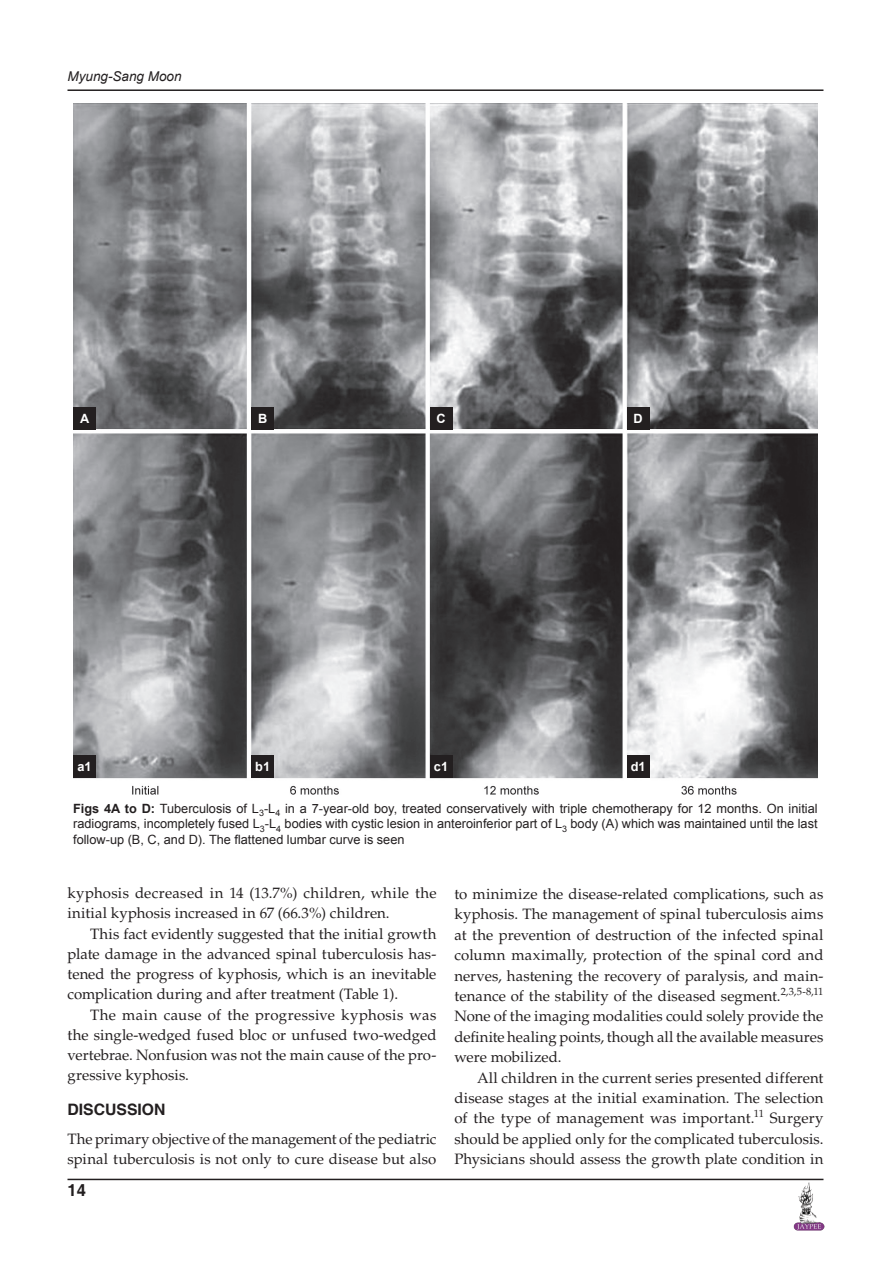
<style>
.page{position:relative;width:891px;height:1269px;background:#fff}
.page>*{position:absolute;margin:0;border:0;box-sizing:border-box;transform-origin:0 0}
.t1{font:700 16.5px "Helvetica";color:#231f20}
.t2{font:700 15.75px "Helvetica";color:#231f20}
.t3{font:15px/20.4px "Palatino";letter-spacing:.005em;color:#231f20;text-align:justify}
.t4{font:italic 13.5px "Arial";color:#231f20}
.t5{font:12.75px/15.8px "Arial";color:#231f20;text-align:justify}
.t6{font:700 12.75px "Arial";color:#fff}
.s1{font-weight:700}
</style>
<div class="page">
<hr style="left:68px;top:89px;width:756px;height:2px;background:#231f20">
<hr style="left:68px;top:1179px;width:756px;height:1px;background:#231f20">
<img style="left:794px;top:1182px;width:30px;height:49px">
<img style="left:73px;top:104px;width:745px;height:691px">
<div style="left:73px;top:407px;width:23px;height:22px;background:#231f20"></div>
<div style="left:73px;top:755px;width:23px;height:23px;background:#231f20"></div>
<div style="left:430px;top:407px;width:22px;height:22px;background:#231f20"></div>
<div style="left:430px;top:755px;width:22px;height:23px;background:#231f20"></div>
<div style="left:251px;top:407px;width:23px;height:22px;background:#231f20"></div>
<div style="left:251px;top:755px;width:23px;height:23px;background:#231f20"></div>
<div style="left:627px;top:407px;width:22px;height:22px;background:#231f20"></div>
<div style="left:627px;top:755px;width:22px;height:23px;background:#231f20"></div>
<p class="t4" style="left:68px;top:68px;width:116px">Myung-Sang Moon</p>
<p class="t6" style="left:80px;top:410px;width:11px">A</p>
<p class="t6" style="left:258px;top:410px;width:11px">B</p>
<p class="t6" style="left:77px;top:758px;width:16px">a1</p>
<p class="t6" style="left:255px;top:758px;width:16px">b1</p>
<p class="t6" style="left:436px;top:410px;width:11px">C</p>
<p class="t6" style="left:434px;top:758px;width:16px">c1</p>
<p class="t6" style="left:634px;top:410px;width:11px">D</p>
<p class="t6" style="left:631px;top:758px;width:16px">d1</p>
<p class="t5" style="left:73px;top:800px;width:746px"><span class="s1">Figs 4A to D:</span> Tuberculosis of L<sub>3</sub>-L<sub>4</sub> in a 7-year-old boy, treated conservatively with triple chemotherapy for 12 months. On initial radiograms, incompletely fused L<sub>3</sub>-L<sub>4</sub> bodies with cystic lesion in anteroinferior part of L<sub>3</sub> body (A) which was maintained until the last follow-up (B, C, and D). The flattened lumbar curve is seen</p>
<p class="t3" style="left:68px;top:883px;width:371px">kyphosis decreased in 14 (13.7%) children, while the initial kyphosis increased in 67 (66.3%) children.</p>
<p class="t3" style="left:68px;top:924px;width:370px;text-indent:22px">This fact evidently suggested that the initial growth plate damage in the advanced spinal tuberculosis has&shy;tened the progress of kyphosis, which is an inevitable complication during and after treatment (Table 1).</p>
<p class="t3" style="left:68px;top:1005px;width:371px;text-indent:22px">The main cause of the progressive kyphosis was the single-wedged fused bloc or unfused two-wedged vertebrae. Nonfusion was not the main cause of the pro&shy;gressive kyphosis.</p>
<p class="t2" style="left:68px;top:1100px;width:100px">DISCUSSION</p>
<p class="t3" style="left:68px;top:1129px;width:371px">The primary objective of the management of the pediatric spinal tuberculosis is not only to cure disease but also</p>
<p class="t1" style="left:68px;top:1180px;width:20px">14</p>
<p class="t3" style="left:454px;top:884px;width:371px">to minimize the disease-related complications, such as kyphosis. The management of spinal tuberculosis aims at the prevention of destruction of the infected spinal column maximally, protection of the spinal cord and nerves, hastening the recovery of paralysis, and main&shy;tenance of the stability of the diseased segment.<sup>2,3,5-8,11<br></sup>None of the imaging modalities could solely provide the definite healing points, though all the available measures were mobilized.</p>
<p class="t3" style="left:454px;top:1068px;width:371px;text-indent:22px">All children in the current series presented different disease stages at the initial examination. The selection of the type of management was important.<sup>11</sup> Surgery should be applied only for the complicated tuberculosis.<br>Physicians should assess the growth plate condition in</p>
</div>
